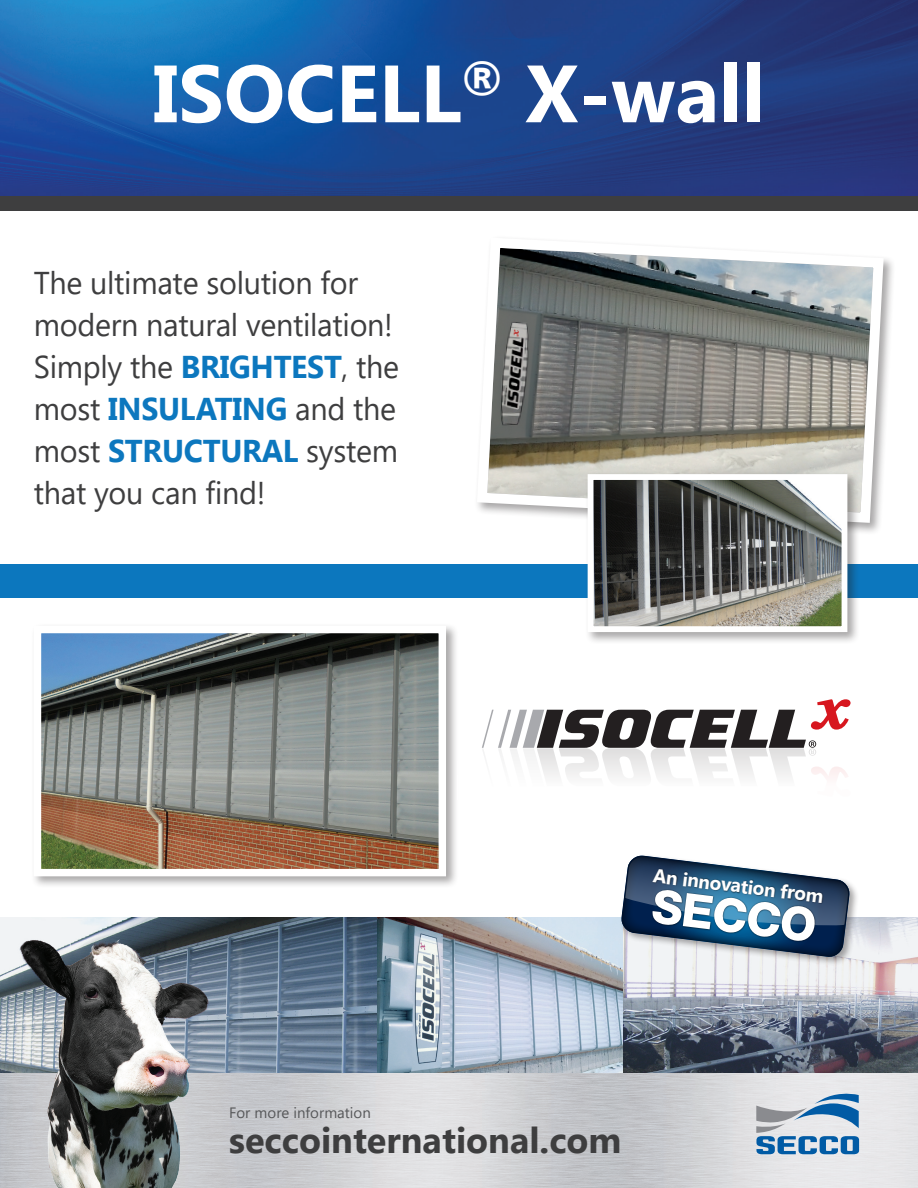
<style>
.page{position:relative;width:918px;height:1188px;background:#fff}
.page>*{position:absolute;margin:0;border:0;box-sizing:border-box;transform-origin:0 0}
.t1{font:700 81px "Segoe UI";color:#fff}
.t2{font:700 36px "Segoe UI";color:#3e3e3f}
.t3{font:31.5px/42px "Segoe UI";letter-spacing:-.01em;color:#3e3e3f}
.t4{font:700 19.35px "Segoe UI";color:#fff}
.t5{font:15px "Segoe UI";color:#57585a}
.s1{font-weight:700;color:#0c77be}
</style>
<div class="page">
<img style="left:0;top:917px;width:918px;height:156px">
<img style="left:0;top:0;width:918px;height:196px">
<div style="left:0;top:196px;width:918px;height:15px;background:#3e3e3f"></div>
<img style="left:13px;top:930px;width:203px;height:258px">
<svg style="left:756px;top:1093px;width:103px;height:61px;background:#97b3cb"></svg>
<div style="left:31px;top:623px;width:427px;height:266px;background:#231f20;opacity:.4"></div>
<svg style="left:31px;top:623px;width:419px;height:257px;background:#8d8b85"></svg>
<div style="left:619px;top:853px;width:241px;height:114px;background:#231f20;opacity:.4"></div>
<svg style="left:621px;top:855px;width:229px;height:103px"></svg>
<img style="left:651px;top:864px;width:176px;height:46px">
<div style="left:0;top:564px;width:918px;height:34px;background:#0c77be"></div>
<div style="left:457px;top:747px;width:459px;height:53px;background:#fff"></div>
<svg style="left:482px;top:699px;width:369px;height:79px"></svg>
<div style="left:474px;top:235px;width:422px;height:300px;background:#231f20;opacity:.4"></div>
<svg style="left:474px;top:235px;width:415px;height:293px"></svg>
<div style="left:585px;top:471px;width:275px;height:173px;background:#231f20;opacity:.4"></div>
<svg style="left:585px;top:471px;width:265px;height:164px;background:#7c7d7a"></svg>
<h1 class="t1" style="left:153px;top:36px;width:614px">ISOCELL<sup>®</sup> X-wall</h1>
<p class="t3" style="left:34px;top:259px;width:367px">The ultimate solution for modern natural ventilation!<br>Simply the <span class="s1">BRIGHTEST</span>, the most <span class="s1">INSULATING</span> and the most <span class="s1">STRUCTURAL</span> system that you can find!</p>
<p class="t4" style="left:655px;top:861px;width:173px;rotate:7deg">An innovation from</p>
<p class="t5" style="left:229px;top:1099px;width:143px">For more information</p>
<p class="t2" style="left:229px;top:1114px;width:394px">seccointernational.com</p>
</div>
